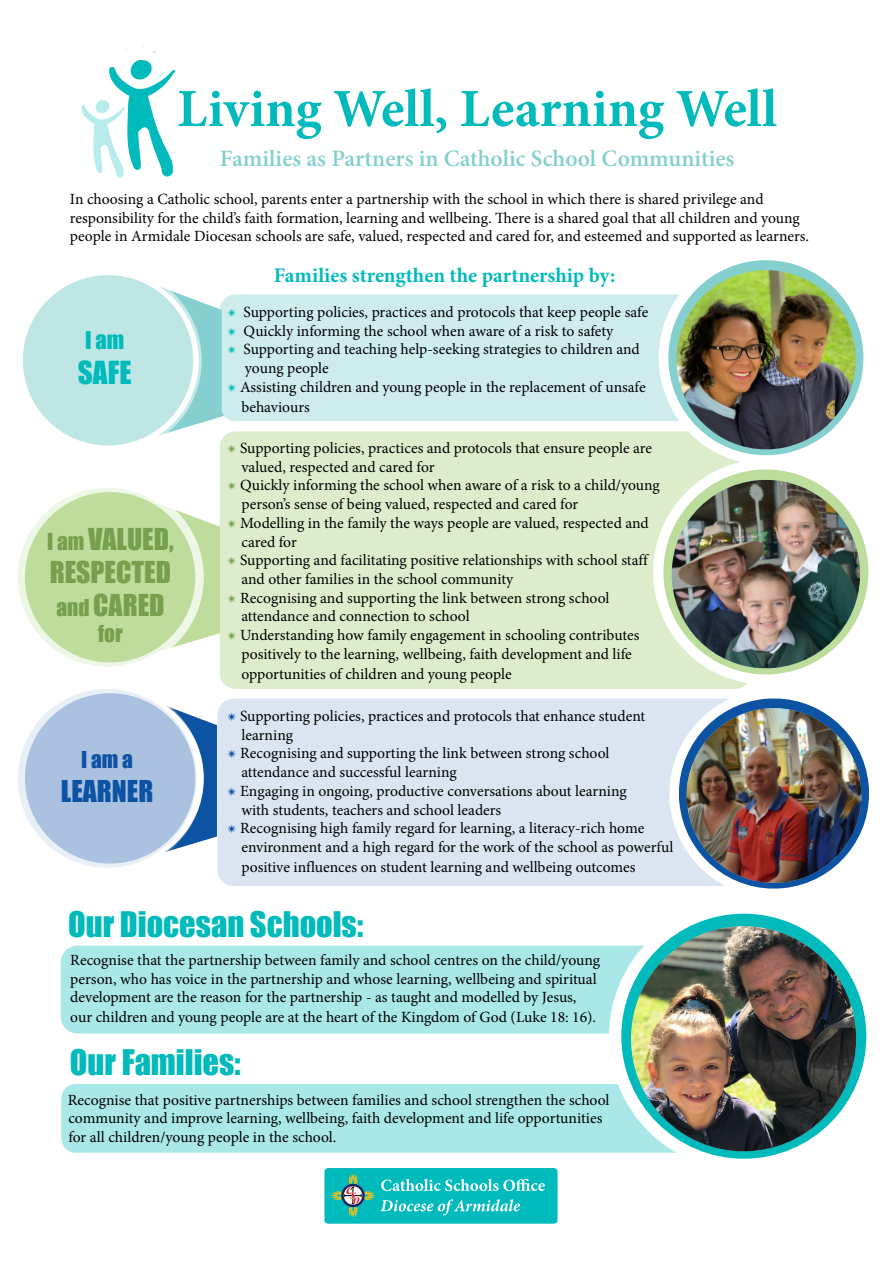
<style>
.page{position:relative;width:893px;height:1263px;background:#fff}
.page>*{position:absolute;margin:0;border:0;box-sizing:border-box;transform-origin:0 0}
.t1{font:700 53.7px "Minion Pro";color:#00babc}
.t2{font:32.4px "Impact";color:#00babc}
.t3{font:29.1px "Impact";color:#00babc}
.t4{font:27.75px/33.3px "Impact";color:#76a04e;text-align:justify}
.t5{font:27.6px "Impact";color:#0d53a4}
.t6{font:600 23.55px "Minion Pro";color:#85d0cf}
.t7{font:22.5px "Impact";color:#00babc}
.t8{font:21.45px "Impact";color:#0d53a4}
.t9{font:21.45px "Impact";color:#76a04e}
.t10{font:700 20.85px "Minion Pro";color:#00babc}
.t11{font:15.6px/18.8px "Minion Pro";color:#000}
.s1{font-size:21.45px}
.s2{color:#00babc}
.s3{color:#76a04e}
.s4{color:#0d53a4}
</style>
<div class="page">
<div style="left:323px;top:1167px;width:236px;height:58px;background:#00babc;border-radius:5px"></div>
<svg style="left:331px;top:1173px;width:214px;height:45px"></svg>
<div style="left:322px;top:1165px;width:238px;height:61px;border:3px solid #fff;border-radius:5px"></div>
<svg style="left:81px;top:59px;width:94px;height:119px"></svg>
<div style="left:61px;top:945px;width:690px;height:88px;background:#a9e7e8;border-radius:17px"></div>
<div style="left:61px;top:1084px;width:661px;height:69px;background:#a9e7e8;border-radius:15px"></div>
<svg style="left:615px;top:907px;width:257px;height:258px;fill:#00babc"></svg>
<div style="left:609px;top:901px;width:269px;height:270px;border:12px solid #fff;border-radius:50%"></div>
<img style="left:631px;top:926px;width:225px;height:225px;border-radius:113px">
<svg style="left:162px;top:492px;width:58px;height:171px"></svg>
<svg style="left:20px;top:487px;width:180px;height:180px;background:#cfe6b7"></svg>
<div style="left:16px;top:483px;width:188px;height:188px;border:8px solid #fff;border-radius:50%"></div>
<div style="left:30px;top:498px;width:157px;height:158px;background:#bedd9c;border-radius:50%"></div>
<div style="left:220px;top:431px;width:531px;height:258px;background:#ddedcb;border-radius:16px"></div>
<svg style="left:164px;top:698px;width:217px;height:155px"></svg>
<svg style="left:20px;top:688px;width:180px;height:180px;background:#c2d3e7"></svg>
<div style="left:16px;top:684px;width:188px;height:188px;border:8px solid #fff;border-radius:50%"></div>
<div style="left:30px;top:700px;width:157px;height:157px;background:#aac2df;border-radius:50%"></div>
<div style="left:217px;top:699px;width:546px;height:187px;background:#dae5f1;border-radius:16px"></div>
<svg style="left:158px;top:286px;width:221px;height:160px"></svg>
<svg style="left:18px;top:270px;width:180px;height:180px;fill:#bee6e5"></svg>
<div style="left:14px;top:266px;width:188px;height:188px;border:8px solid #fff;border-radius:50%"></div>
<div style="left:28px;top:281px;width:157px;height:158px;background:#bee6e5;border-radius:50%"></div>
<div style="left:222px;top:279px;width:261px;height:142px;background:#fff;border-radius:12px"></div>
<div style="left:220px;top:294px;width:527px;height:127px;background:#ceeceb;border-radius:16px"></div>
<svg style="left:653px;top:469px;width:216px;height:220px"></svg>
<svg style="left:668px;top:476px;width:196px;height:4px"></svg>
<img style="left:668px;top:480px;width:196px;height:192px">
<svg style="left:669px;top:698px;width:200px;height:205px"></svg>
<img style="left:682px;top:708px;width:183px;height:179px">
<svg style="left:654px;top:260px;width:130px;height:209px"></svg>
<svg style="left:668px;top:262px;width:141px;height:8px"></svg>
<img style="left:668px;top:270px;width:196px;height:187px">
<h1 class="t1" style="left:177px;top:71px;width:601px">Living Well, Learning Well</h1>
<h3 class="t6" style="left:220px;top:142px;width:516px">Families as Partners in Catholic School Communities</h3>
<p class="t11" style="left:70px;top:190px;width:741px">In choosing a Catholic school, parents enter a partnership with the school in which there is shared privilege and responsibility for the child’s faith formation, learning and wellbeing. There is a shared goal that all children and young people in Armidale Diocesan schools are safe, valued, respected and cared for, and esteemed and supported as learners.</p>
<h3 class="t7" style="left:85px;top:323px;width:41px">I am</h3>
<h3 class="t3" style="left:78px;top:350px;width:55px">SAFE</h3>
<h3 class="t4" style="left:47px;top:522px;width:128px"><span class="s1">I am</span> VALUED, RESPECTED <span class="s1">and</span> CARED</h3>
<h3 class="t9" style="left:98px;top:617px;width:26px">for</h3>
<h3 class="t8" style="left:81px;top:743px;width:53px">I am a</h3>
<h3 class="t5" style="left:61px;top:769px;width:94px">LEARNER</h3>
<h3 class="t10" style="left:274px;top:260px;width:343px">Families strengthen the partnership by:</h3>
<p class="t11" style="left:227px;top:302px;width:423px"><span class="s2">✴</span> Supporting policies, practices and protocols that keep people safe</p>
<p class="t11" style="left:227px;top:321px;width:388px"><span class="s2">✴</span> Quickly informing the school when aware of a risk to safety</p>
<p class="t11" style="left:227px;top:340px;width:414px"><span class="s2">✴</span> Supporting and teaching help-seeking strategies to children and</p>
<p class="t11" style="left:245px;top:359px;width:85px">young people</p>
<p class="t11" style="left:227px;top:377px;width:420px"><span class="s2">✴</span> Assisting children and young people in the replacement of unsafe</p>
<p class="t11" style="left:241px;top:398px;width:70px">behaviours</p>
<p class="t11" style="left:227px;top:439px;width:426px"><span class="s3">✴</span> Supporting policies, practices and protocols that ensure people are</p>
<p class="t11" style="left:241px;top:457px;width:195px">valued, respected and cared for</p>
<p class="t11" style="left:227px;top:476px;width:434px"><span class="s3">✴</span> Quickly informing the school when aware of a risk to a child/young</p>
<p class="t11" style="left:241px;top:495px;width:338px">person’s sense of being valued, respected and cared for</p>
<p class="t11" style="left:227px;top:514px;width:423px"><span class="s3">✴</span> Modelling in the family the ways people are valued, respected and</p>
<p class="t11" style="left:241px;top:532px;width:57px">cared for</p>
<p class="t11" style="left:227px;top:551px;width:422px"><span class="s3">✴</span> Supporting and facilitating positive relationships with school staff</p>
<p class="t11" style="left:241px;top:570px;width:274px">and other families in the school community</p>
<p class="t11" style="left:227px;top:588px;width:384px"><span class="s3">✴</span> Recognising and supporting the link between strong school</p>
<p class="t11" style="left:241px;top:607px;width:230px">attendance and connection to school</p>
<p class="t11" style="left:227px;top:626px;width:414px"><span class="s3">✴</span> Understanding how family engagement in schooling contributes</p>
<p class="t11" style="left:241px;top:644px;width:392px">positively to the learning, wellbeing, faith development and life</p>
<p class="t11" style="left:241px;top:665px;width:272px">opportunities of children and young people</p>
<p class="t11" style="left:227px;top:707px;width:420px"><span class="s4">✴</span> Supporting policies, practices and protocols that enhance student</p>
<p class="t11" style="left:241px;top:725px;width:53px">learning</p>
<p class="t11" style="left:227px;top:744px;width:384px"><span class="s4">✴</span> Recognising and supporting the link between strong school</p>
<p class="t11" style="left:241px;top:763px;width:217px">attendance and successful learning</p>
<p class="t11" style="left:227px;top:781px;width:401px"><span class="s4">✴</span> Engaging in ongoing, productive conversations about learning</p>
<p class="t11" style="left:241px;top:800px;width:261px">with students, teachers and school leaders</p>
<p class="t11" style="left:227px;top:819px;width:419px"><span class="s4">✴</span> Recognising high family regard for learning, a literacy-rich home</p>
<p class="t11" style="left:241px;top:838px;width:434px">environment and a high regard for the work of the school as powerful</p>
<p class="t11" style="left:241px;top:858px;width:396px">positive influences on student learning and wellbeing outcomes</p>
<h2 class="t2" style="left:68px;top:899px;width:297px">Our Diocesan Schools:</h2>
<p class="t11" style="left:70px;top:950px;width:531px">Recognise that the partnership between family and school centres on the child/young person, who has voice in the partnership and whose learning, wellbeing and spiritual development are the reason for the partnership - as taught and modelled by Jesus,</p>
<p class="t11" style="left:70px;top:1008px;width:527px">our children and young people are at the heart of the Kingdom of God (Luke 18: 16).</p>
<h2 class="t2" style="left:70px;top:1037px;width:172px">Our Families:</h2>
<p class="t11" style="left:68px;top:1090px;width:543px">Recognise that positive partnerships between families and school strengthen the school community and improve learning, wellbeing, faith development and life opportunities for all children/young people in the school.</p>
</div>
